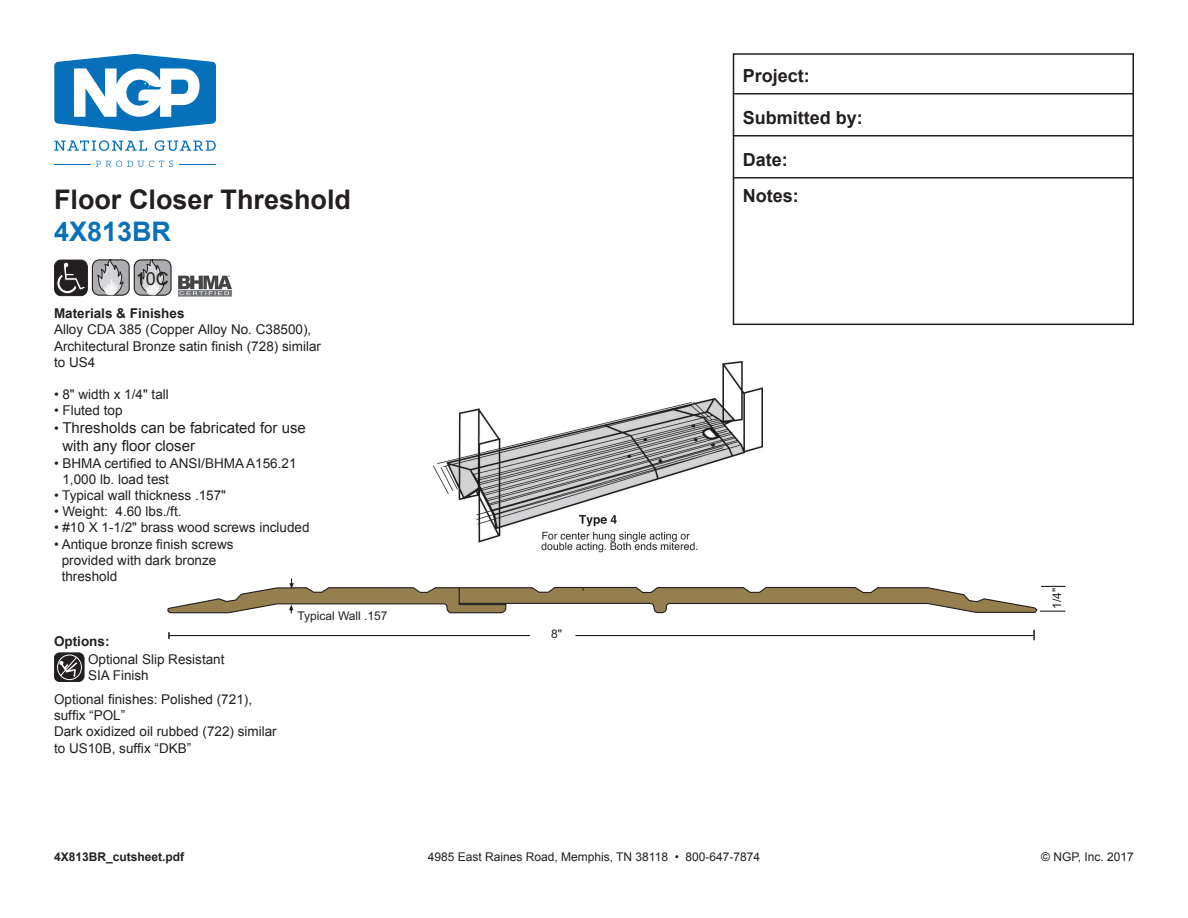
<style>
.page{position:relative;width:1188px;height:918px;background:#fff}
.page>*{position:absolute;margin:0;border:0;box-sizing:border-box;transform-origin:0 0}
.t1{font:700 27px "Arial";color:#231f20}
.t2{font:700 27px "Arial";color:#0970b9}
.t3{font:700 18px/36px "Arial";color:#231f20}
.t4{font:18px "Arial";color:#231f20}
.t5{font:15px/18px "Arial";color:#231f20}
.t6{font:13.5px/16.2px "Arial";color:#231f20}
.t7{font:700 13.5px "Arial";color:#231f20}
.t8{font:12px "Arial";color:#231f20}
.t9{font:700 12px "Arial";color:#231f20}
.s1{font-size:13.5px}
</style>
<div class="page">
<hr style="left:733px;top:93px;width:401px;height:1px;background:#231f20">
<hr style="left:733px;top:135px;width:401px;height:1px;background:#231f20">
<hr style="left:733px;top:177px;width:401px;height:1px;background:#231f20">
<svg style="left:54px;top:54px;width:162px;height:77px"></svg>
<svg style="left:54px;top:140px;width:93px;height:11px"></svg>
<svg style="left:155px;top:140px;width:61px;height:11px"></svg>
<svg style="left:96px;top:161px;width:77px;height:6px"></svg>
<hr style="left:54px;top:164px;width:37px;height:1px;background:#0770ba">
<hr style="left:179px;top:164px;width:37px;height:1px;background:#0770ba">
<div style="left:733px;top:53px;width:401px;height:272px;border:2px solid #231f20"></div>
<hr style="left:169px;top:635px;width:361px;height:1px;background:#231f20">
<hr style="left:576px;top:635px;width:457px;height:1px;background:#231f20">
<svg style="left:168px;top:632px;width:2px;height:7px"></svg>
<svg style="left:1033px;top:630px;width:2px;height:10px"></svg>
<svg style="left:167px;top:578px;width:898px;height:36px"></svg>
<div style="left:54px;top:653px;width:30px;height:29px;background:#231f20;border-radius:6px"></div>
<div style="left:54px;top:653px;width:30px;height:29px;border:1px solid #231f20;border-radius:6px"></div>
<svg style="left:57px;top:654px;width:25px;height:26px"></svg>
<div style="left:54px;top:260px;width:33px;height:36px;background:#231f20;border-radius:7px"></div>
<div style="left:54px;top:260px;width:34px;height:36px;border:1px solid #231f20;border-radius:7px"></div>
<svg style="left:57px;top:262px;width:29px;height:32px"></svg>
<div style="left:92px;top:260px;width:37px;height:35px;background:#acadb1;border-radius:7px"></div>
<div style="left:92px;top:259px;width:38px;height:37px;border:1px solid #231f20;border-radius:7px"></div>
<svg style="left:97px;top:259px;width:27px;height:37px"></svg>
<div style="left:134px;top:260px;width:37px;height:35px;background:#acadb1;border-radius:7px"></div>
<div style="left:134px;top:259px;width:38px;height:37px;border:1px solid #231f20;border-radius:7px"></div>
<svg style="left:139px;top:259px;width:27px;height:37px"></svg>
<img style="left:178px;top:275px;width:55px;height:22px">
<img style="left:434px;top:362px;width:328px;height:191px">
<h1 class="t1" style="left:54px;top:181px;width:299px">Floor Closer Threshold</h1>
<h1 class="t2" style="left:54px;top:214px;width:119px">4X813BR</h1>
<h2 class="t4" style="left:136px;top:267px;width:35px">10C</h2>
<p class="t7" style="left:54px;top:304px;width:132px">Materials &amp; Finishes</p>
<p class="t6" style="left:54px;top:322px;width:269px">Alloy CDA 385 (Copper Alloy No. C38500),<br>Architectural Bronze satin finish (728) similar to US4</p>
<p class="t6" style="left:54px;top:386px;width:116px">• 8" width x 1/4" tall</p>
<p class="t6" style="left:54px;top:403px;width:70px">• Fluted top</p>
<p class="t5" style="left:62px;top:419px;width:245px;text-indent:-8px"><span class="s1">•</span> Thresholds can be fabricated for use with any floor closer</p>
<p class="t6" style="left:62px;top:455px;width:236px;text-indent:-8px">• BHMA certified to ANSI/BHMA A156.21<br>1,000 lb. load test</p>
<p class="t6" style="left:54px;top:487px;width:174px">• Typical wall thickness .157"</p>
<p class="t6" style="left:54px;top:503px;width:129px">• Weight: 4.60 lbs./ft.</p>
<p class="t6" style="left:54px;top:520px;width:257px">• #10 X 1-1/2" brass wood screws included</p>
<p class="t6" style="left:62px;top:536px;width:173px;text-indent:-8px">• Antique bronze finish screws provided with dark bronze threshold</p>
<p class="t7" style="left:54px;top:632px;width:57px">Options:</p>
<p class="t6" style="left:88px;top:651px;width:138px">Optional Slip Resistant<br>SIA Finish</p>
<p class="t6" style="left:54px;top:691px;width:224px">Optional finishes: Polished (721), suffix “POL”<br>Dark oxidized oil rubbed (722) similar to US10B, suffix “DKB”</p>
<p class="t8" style="left:297px;top:608px;width:92px">Typical Wall .157</p>
<p class="t9" style="left:54px;top:849px;width:132px">4X813BR_cutsheet.pdf</p>
<p class="t8" style="left:551px;top:626px;width:12px">8"</p>
<h2 class="t3" style="left:743px;top:58px;width:69px">Project:</h2>
<h2 class="t3" style="left:743px;top:100px;width:122px">Submitted by:</h2>
<h2 class="t3" style="left:743px;top:142px;width:57px">Date:<br>Notes:</h2>
<p class="t8" style="left:1049px;top:609px;width:22px;rotate:-90deg">1/4"</p>
<p class="t8" style="left:428px;top:849px;width:334px">4985 East Raines Road, Memphis, TN 38118 • 800-647-7874</p>
<p class="t8" style="left:1041px;top:849px;width:94px">© NGP, Inc. 2017</p>
</div>
